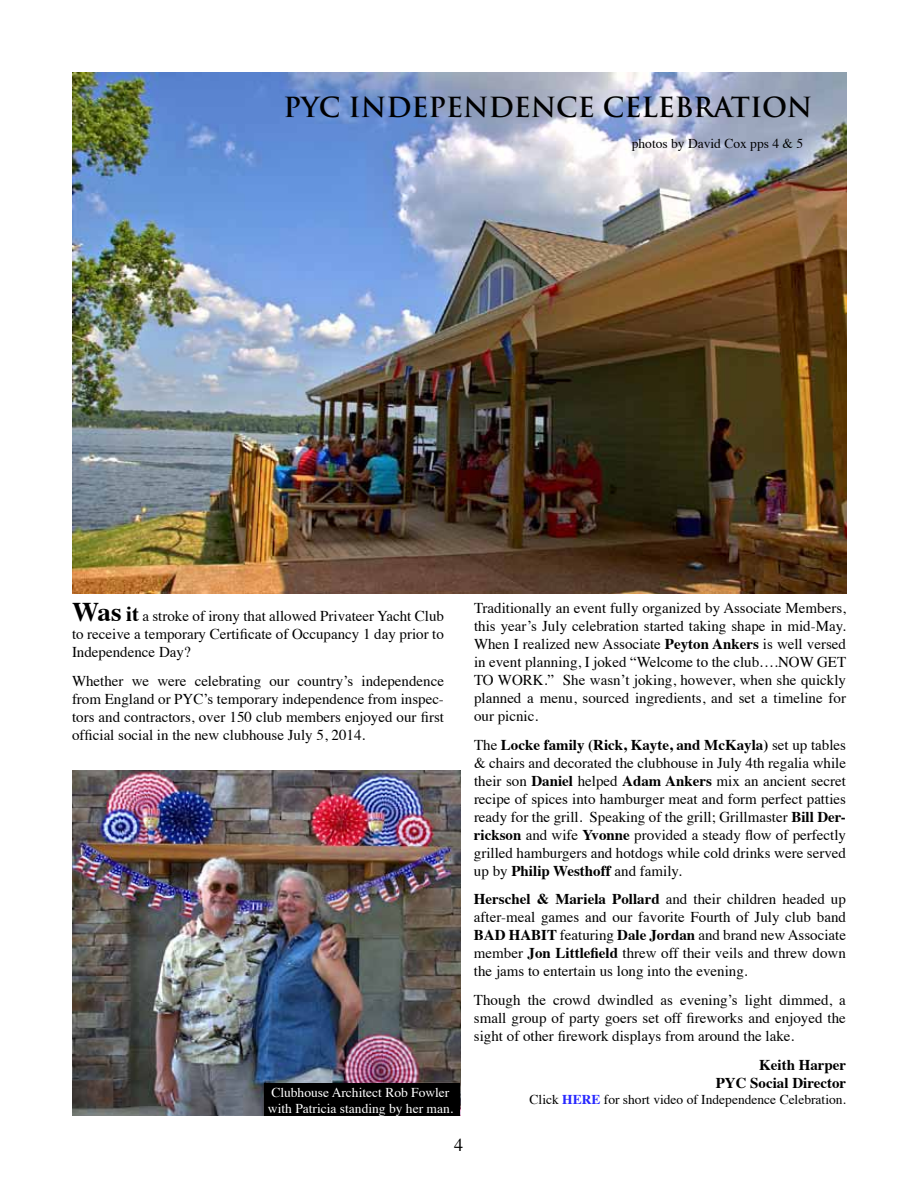
<style>
.page{position:relative;width:918px;height:1188px;background:#fff}
.page>*{position:absolute;margin:0;border:0;box-sizing:border-box;transform-origin:0 0}
.t1{font:700 27px "Trajan Pro";color:#000}
.t2{font:18px "Times";color:#000}
.t3{font:15px/18px "Times";color:#000;text-align:justify}
.t4{font:700 15px/18px "Times";color:#000;text-align:right}
.t5{font:13.5px "Times";color:#000}
.t6{font:13.5px/16.2px "Times";color:#fff}
.s1{font-weight:700;font-size:27px}
.s2{font-weight:700;font-size:21px}
.s3{font-weight:700}
.s4{font-weight:700;color:#2727ff}
</style>
<div class="page">
<img style="left:72px;top:72px;width:774px;height:522px">
<img style="left:72px;top:770px;width:389px;height:346px">
<div style="left:265px;top:1083px;width:195px;height:33px;background:#000"></div>
<h1 class="t1" style="left:284px;top:91px;width:530px">PYC INDEPENDENCE CELEBRATION</h1>
<p class="t5" style="left:632px;top:130px;width:173px">photos by David Cox pps 4 &amp; 5</p>
<p class="t3" style="left:72px;top:606px;width:374px"><span class="s1">Was</span> <span class="s2">it</span> a stroke of irony that allowed Privateer Yacht Club to receive a temporary Certificate of Occupancy 1 day prior to Independence Day?</p>
<p class="t3" style="left:72px;top:671px;width:374px">Whether we were celebrating our country’s independence from England or PYC’s temporary independence from inspec&shy;tors and contractors, over 150 club members enjoyed our first official social in the new clubhouse July 5, 2014.</p>
<p class="t6" style="left:268px;top:1083px;width:187px">Clubhouse Architect Rob Fowler with Patricia standing by her man.</p>
<p class="t2" style="left:454px;top:1128px;width:10px">4</p>
<p class="t3" style="left:474px;top:597px;width:374px">Traditionally an event fully organized by Associate Members, this year’s July celebration started taking shape in mid-May.<br>When I realized new Associate <span class="s3">Peyton Ankers</span> is well versed in event planning, I joked “Welcome to the club….NOW GET TO WORK.” She wasn’t joking, however, when she quickly planned a menu, sourced ingredients, and set a timeline for our picnic.</p>
<p class="t3" style="left:474px;top:734px;width:374px">The <span class="s3">Locke family (Rick, Kayte, and McKayla)</span> set up tables &amp; chairs and decorated the clubhouse in July 4th regalia while their son <span class="s3">Daniel</span> helped <span class="s3">Adam Ankers</span> mix an ancient secret recipe of spices into hamburger meat and form perfect patties ready for the grill. Speaking of the grill; Grillmaster <span class="s3">Bill Der&shy;rickson</span> and wife <span class="s3">Yvonne</span> provided a steady flow of perfectly grilled hamburgers and hotdogs while cold drinks were served up by <span class="s3">Philip Westhoff</span> and family.</p>
<p class="t3" style="left:474px;top:889px;width:374px"><span class="s3">Herschel &amp; Mariela Pollard</span> and their children headed up after-meal games and our favorite Fourth of July club band <span class="s3">BAD HABIT</span> featuring <span class="s3">Dale Jordan</span> and brand new Associate member <span class="s3">Jon Littlefield</span> threw off their veils and threw down the jams to entertain us long into the evening.</p>
<p class="t3" style="left:474px;top:990px;width:373px">Though the crowd dwindled as evening’s light dimmed, a small group of party goers set off fireworks and enjoyed the sight of other firework displays from around the lake.</p>
<p class="t4" style="left:716px;top:1054px;width:132px">Keith Harper<br>PYC Social Director</p>
<p class="t5" style="left:530px;top:1087px;width:318px">Click <span class="s4">HERE</span> for short video of Independence Celebration.</p>
</div>
